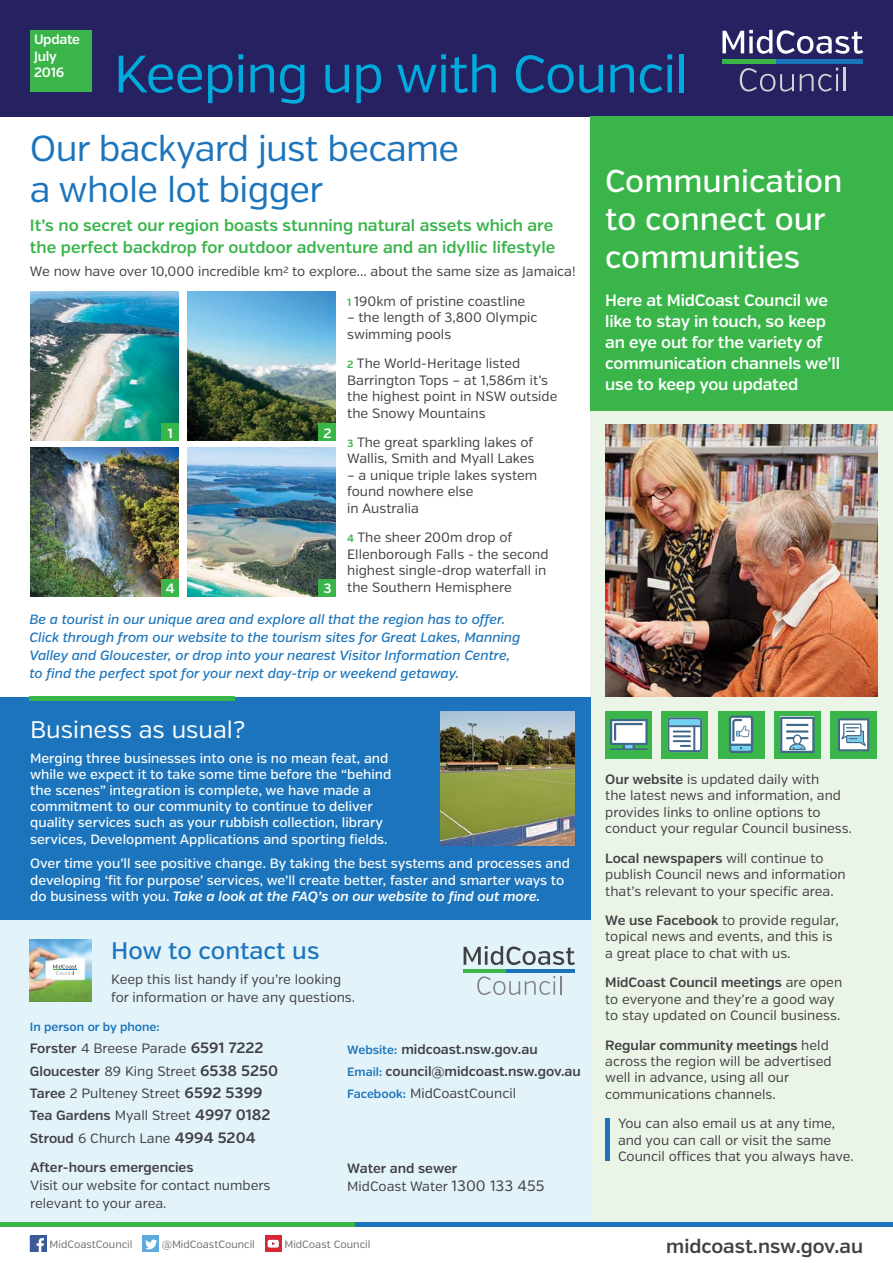
<style>
.page{position:relative;width:893px;height:1263px;background:#fff}
.page>*{position:absolute;margin:0;border:0;box-sizing:border-box;transform-origin:0 0}
.t1{font:52.5px "Verb";letter-spacing:-.02em;color:#00abdd}
.t2{font:36px/40.5px "Verb";letter-spacing:-.02em;color:#1c75bc}
.t3{font:500 31.5px/37.8px "Verb";color:#fff}
.t4{font:24px "Verb";color:#fff}
.t5{font:500 24px "Verb";color:#1c75bc}
.t6{font:600 19.5px "Verb";color:#414042}
.t7{font:600 16.5px/21px "Verb";letter-spacing:-.01em;color:#fff}
.t8{font:600 16.5px/22.5px "Verb";color:#39b54a}
.t9{font:13.5px/16.5px "Verb";color:#414042}
.t10{font:500 13.5px/16.2px "Verb";color:#fff}
.t11{font:italic 500 13.5px/18px "Verb";color:#1c75bc}
.t12{font:600 13.5px/22.2px "Verb";color:#414042}
.t13{font:600 13.5px/16.2px "Verb";letter-spacing:-.02em;color:#fff}
.t14{font:600 12px "Verb";color:#1c75bc}
.t15{font:10.5px "Verb";color:#6d6e71}
.s1{font-weight:600;font-size:10.5px;color:#39b54a}
.s2{font-weight:600;font-style:italic}
.s3{font-weight:600}
.s4{font-weight:600;font-size:15px}
.s5{font-size:12px;color:#1c75bc}
.s6{font-weight:400}
.s7{font-weight:400;font-size:15px}
</style>
<div class="page">
<div style="left:590px;top:404px;width:303px;height:821px;background:#eaf5e8"></div>
<div style="left:0;top:0;width:893px;height:116px;background:#262262"></div>
<div style="left:590px;top:116px;width:303px;height:294px;background:#39b54a"></div>
<div style="left:0;top:919px;width:590px;height:306px;background:#e3f3fa"></div>
<div style="left:0;top:697px;width:590px;height:222px;background:#1c75bc"></div>
<hr style="left:722px;top:60px;width:54px;height:4px;background:#39b54a">
<hr style="left:776px;top:60px;width:87px;height:4px;background:#1c75bc">
<svg style="left:722px;top:30px;width:141px;height:24px"></svg>
<svg style="left:740px;top:68px;width:54px;height:24px"></svg>
<svg style="left:800px;top:68px;width:38px;height:24px"></svg>
<hr style="left:844px;top:68px;width:2px;height:23px;background:#d1d3d4">
<div style="left:354px;top:1222px;width:539px;height:5px;background:#1c75bc"></div>
<div style="left:0;top:1222px;width:354px;height:5px;background:#39b54a"></div>
<div style="left:30px;top:1235px;width:17px;height:17px;background:#3d5a98"></div>
<svg style="left:36px;top:1238px;width:8px;height:14px"></svg>
<div style="left:142px;top:1235px;width:17px;height:17px;background:#60a9dd"></div>
<svg style="left:145px;top:1239px;width:12px;height:11px"></svg>
<div style="left:265px;top:1235px;width:17px;height:17px;background:#d92632"></div>
<svg style="left:268px;top:1240px;width:11px;height:8px"></svg>
<div style="left:30px;top:30px;width:61px;height:62px;background:#39b54a"></div>
<hr style="left:29px;top:697px;width:206px;height:4px;background:#39b54a">
<div style="left:605px;top:1118px;width:5px;height:42px;background:#1c75bc"></div>
<hr style="left:463px;top:969px;width:43px;height:4px;background:#39b54a">
<hr style="left:506px;top:969px;width:69px;height:4px;background:#1c75bc">
<svg style="left:464px;top:946px;width:111px;height:19px"></svg>
<svg style="left:477px;top:976px;width:84px;height:19px"></svg>
<img style="left:30px;top:292px;width:149px;height:149px">
<img style="left:30px;top:447px;width:149px;height:149px">
<img style="left:440px;top:711px;width:135px;height:134px">
<img style="left:187px;top:292px;width:149px;height:149px">
<img style="left:187px;top:447px;width:149px;height:149px">
<img style="left:605px;top:424px;width:272px;height:273px">
<img style="left:29px;top:939px;width:62px;height:62px">
<svg style="left:53px;top:964px;width:24px;height:11px"></svg>
<div style="left:774px;top:711px;width:47px;height:48px;background:#39b54a"></div>
<svg style="left:780px;top:717px;width:34px;height:36px"></svg>
<div style="left:605px;top:711px;width:47px;height:48px;background:#39b54a"></div>
<svg style="left:610px;top:719px;width:37px;height:31px"></svg>
<div style="left:718px;top:711px;width:46px;height:48px;background:#39b54a"></div>
<svg style="left:729px;top:715px;width:24px;height:38px"></svg>
<div style="left:661px;top:711px;width:47px;height:48px;background:#39b54a"></div>
<svg style="left:667px;top:717px;width:35px;height:35px"></svg>
<div style="left:830px;top:711px;width:47px;height:48px;background:#39b54a"></div>
<svg style="left:838px;top:718px;width:31px;height:33px"></svg>
<div style="left:162px;top:424px;width:17px;height:17px;background:#39b54a"></div>
<div style="left:319px;top:424px;width:17px;height:17px;background:#39b54a"></div>
<div style="left:162px;top:579px;width:17px;height:17px;background:#39b54a"></div>
<div style="left:319px;top:579px;width:17px;height:17px;background:#39b54a"></div>
<p class="t13" style="left:34px;top:32px;width:48px">Update<br>July<br>2016</p>
<h1 class="t1" style="left:114px;top:43px;width:576px">Keeping up with Council</h1>
<h2 class="t2" style="left:30px;top:129px;width:431px">Our backyard just became a whole lot bigger</h2>
<p class="t8" style="left:30px;top:214px;width:527px">It’s no secret our region boasts stunning natural assets which are the perfect backdrop for outdoor adventure and an idyllic lifestyle</p>
<p class="t9" style="left:30px;top:263px;width:547px">We now have over 10,000 incredible km<sup>2</sup> to explore... about the same size as Jamaica!</p>
<p class="t13" style="left:168px;top:425px;width:7px">1</p>
<p class="t13" style="left:323px;top:425px;width:10px">2</p>
<p class="t13" style="left:166px;top:580px;width:10px">4</p>
<p class="t13" style="left:323px;top:580px;width:10px">3</p>
<p class="t9" style="left:347px;top:293px;width:180px"><span class="s1">1</span> 190km of pristine coastline</p>
<p class="t9" style="left:347px;top:309px;width:192px">– the length of 3,800 Olympic swimming pools</p>
<p class="t9" style="left:347px;top:355px;width:212px"><span class="s1">2</span> The World-Heritage listed<br>Barrington Tops – at 1,586m it’s the highest point in NSW outside the Snowy Mountains</p>
<p class="t9" style="left:347px;top:434px;width:189px"><span class="s1">3</span> The great sparkling lakes of<br>Wallis, Smith and Myall Lakes</p>
<p class="t9" style="left:347px;top:467px;width:192px">– a unique triple lakes system found nowhere else<br>in Australia</p>
<p class="t9" style="left:347px;top:529px;width:203px"><span class="s1">4</span> The sheer 200m drop of<br>Ellenborough Falls - the second highest single-drop waterfall in the Southern Hemisphere</p>
<p class="t11" style="left:29px;top:611px;width:492px">Be a tourist in our unique area and explore all that the region has to offer.<br>Click through from our website to the tourism sites for Great Lakes, Manning Valley and Gloucester, or drop into your nearest Visitor Information Centre, to find the perfect spot for your next day-trip or weekend getaway.</p>
<h3 class="t4" style="left:30px;top:715px;width:217px">Business as usual?</h3>
<p class="t10" style="left:30px;top:750px;width:363px">Merging three businesses into one is no mean feat, and while we expect it to take some time before the “behind the scenes” integration is complete, we have made a commitment to our community to continue to deliver quality services such as your rubbish collection, library services, Development Applications and sporting fields.</p>
<p class="t10" style="left:30px;top:856px;width:541px">Over time you’ll see positive change. By taking the best systems and processes and developing ‘fit for purpose’ services, we’ll create better, faster and smarter ways to do business with you. <span class="s2">Take a look at the FAQ’s on our website to find out more.</span></p>
<h3 class="t5" style="left:111px;top:936px;width:210px">How to contact us</h3>
<p class="t9" style="left:111px;top:970px;width:245px;line-height:18px">Keep this list handy if you’re looking for information or have any questions.</p>
<p class="t14" style="left:30px;top:1020px;width:131px">In person or by phone:</p>
<p class="t9" style="left:30px;top:1038px;width:250px;line-height:22.2px"><span class="s3">Forster</span> 4 Breese Parade <span class="s4">6591 7222<br></span><span class="s3">Gloucester</span> 89 King Street <span class="s4">6538 5250<br></span><span class="s3">Taree</span> 2 Pulteney Street <span class="s4">6592 5399<br></span><span class="s3">Tea Gardens</span> Myall Street <span class="s4">4997 0182<br></span><span class="s3">Stroud</span> 6 Church Lane <span class="s4">4994 5204</span></p>
<p class="t12" style="left:30px;top:1156px;width:165px">After-hours emergencies</p>
<p class="t9" style="left:30px;top:1176px;width:242px;line-height:18px">Visit our website for contact numbers relevant to your area.</p>
<p class="t12" style="left:347px;top:1038px;width:235px"><span class="s5">Website:</span> midcoast.nsw.gov.au<br><span class="s5">Email:</span> council@midcoast.nsw.gov.au<br><span class="s5">Facebook:</span> <span class="s6">MidCoastCouncil</span></p>
<p class="t12" style="left:347px;top:1159px;width:199px;line-height:18px">Water and sewer<br><span class="s6">MidCoast Water</span> <span class="s7">1300 133 455</span></p>
<h3 class="t3" style="left:605px;top:163px;width:239px">Communication to connect our communities</h3>
<p class="t7" style="left:605px;top:290px;width:236px">Here at MidCoast Council we like to stay in touch, so keep an eye out for the variety of communication channels we’ll use to keep you updated</p>
<p class="t9" style="left:605px;top:771px;width:248px"><span class="s3">Our website</span> is updated daily with<br>the latest news and information, and provides links to online options to conduct your regular Council business.</p>
<p class="t9" style="left:605px;top:850px;width:242px"><span class="s3">Local newspapers</span> will continue to publish Council news and information that’s relevant to your specific area.</p>
<p class="t9" style="left:605px;top:912px;width:235px"><span class="s3">We use Facebook</span> to provide regular, topical news and events, and this is a great place to chat with us.</p>
<p class="t9" style="left:605px;top:974px;width:239px"><span class="s3">MidCoast Council meetings</span> are open to everyone and they’re a good way to stay updated on Council business.</p>
<p class="t9" style="left:605px;top:1037px;width:228px"><span class="s3">Regular community meetings</span> held across the region will be advertised well in advance, using all our communications channels.</p>
<p class="t9" style="left:618px;top:1115px;width:237px">You can also email us at any time, and you can call or visit the same<br>Council offices that you always have.</p>
<p class="t15" style="left:50px;top:1238px;width:84px">MidCoastCouncil</p>
<p class="t15" style="left:162px;top:1238px;width:95px">@MidCoastCouncil</p>
<p class="t15" style="left:284px;top:1238px;width:87px">MidCoast Council</p>
<h3 class="t6" style="left:666px;top:1234px;width:198px">midcoast.nsw.gov.au</h3>
</div>
